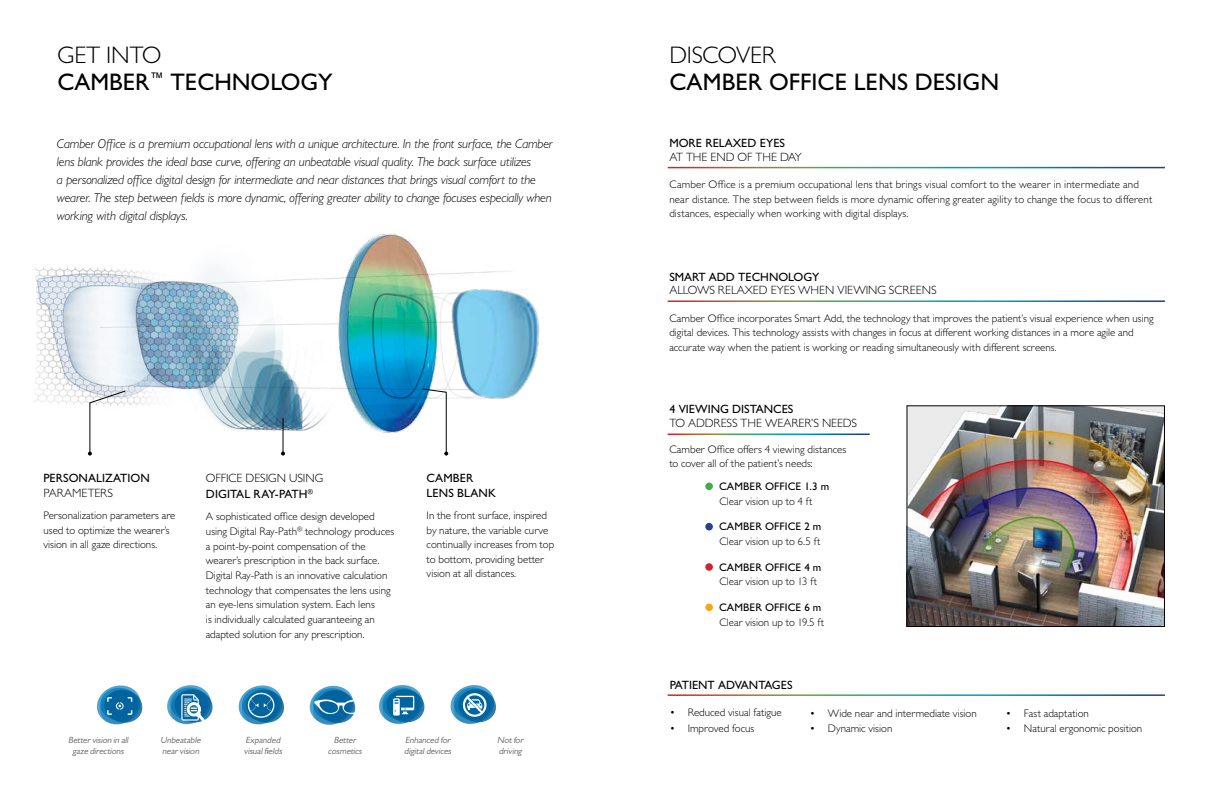
<style>
.page{position:relative;width:1224px;height:792px;background:#fff}
.page>*{position:absolute;margin:0;border:0;box-sizing:border-box;transform-origin:0 0}
.t1{font:500 24px/26.6px "Gill Sans MT Pro";color:#000}
.t2{font:300 24px "Gill Sans MT Pro";letter-spacing:-.01em;color:#000}
.t3{font:italic 300 13px/18px "Gill Sans MT Pro";letter-spacing:-.015em;color:#000}
.t4{font:300 12px/16px "Gill Sans MT Pro";color:#000}
.t5{font:500 12px/14.4px "Gill Sans MT Pro";color:#000}
.t6{font:300 11px/14.6px "Gill Sans MT Pro";color:#000}
.t7{font:500 11px "Gill Sans MT Pro";letter-spacing:.01em;color:#000}
.t8{font:italic 9px/10.8px "Gill Sans MT Pro";color:#636466}
.s1{font-weight:300}
.s2{font-weight:500}
</style>
<div class="page">
<svg style="left:97px;top:685px;width:45px;height:40px"></svg>
<svg style="left:167px;top:685px;width:46px;height:39px"></svg>
<svg style="left:239px;top:685px;width:45px;height:40px"></svg>
<svg style="left:310px;top:686px;width:45px;height:39px"></svg>
<svg style="left:379px;top:685px;width:45px;height:39px"></svg>
<svg style="left:451px;top:685px;width:45px;height:39px"></svg>
<img style="left:35px;top:233px;width:473px;height:204px">
<img style="left:266px;top:279px;width:274px;height:134px">
<svg style="left:421px;top:388px;width:27px;height:68px"></svg>
<svg style="left:88px;top:390px;width:39px;height:66px"></svg>
<hr style="left:283px;top:418px;width:1px;height:36px;background:#000">
<svg style="left:281px;top:452px;width:4px;height:4px"></svg>
<div style="left:705px;top:483px;width:8px;height:7px;background:#41ad49;border-radius:50%"></div>
<div style="left:705px;top:523px;width:8px;height:7px;background:#25408f;border-radius:50%"></div>
<div style="left:705px;top:563px;width:8px;height:8px;background:#d2232a;border-radius:50%"></div>
<div style="left:705px;top:604px;width:8px;height:7px;background:#faa61a;border-radius:50%"></div>
<img style="left:908px;top:407px;width:255px;height:218px">
<div style="left:906px;top:405px;width:259px;height:222px;border:1px solid #000"></div>
<h1 class="t1" style="left:57px;top:42px;width:277px"><span class="s1">GET INTO<br></span>CAMBER<sup>™</sup> TECHNOLOGY</h1>
<p class="t3" style="left:57px;top:134px;width:498px">Camber Office is a premium occupational lens with a unique architecture. In the front surface, the Camber lens blank provides the ideal base curve, offering an unbeatable visual quality. The back surface utilizes<br>a personalized office digital design for intermediate and near distances that brings visual comfort to the wearer. The step between fields is more dynamic, offering greater ability to change focuses especially when working with digital displays.</p>
<p class="t5" style="left:43px;top:471px;width:108px">PERSONALIZATION</p>
<p class="t4" style="left:43px;top:484px;width:71px">PARAMETERS</p>
<p class="t6" style="left:43px;top:508px;width:134px">Personalization parameters are used to optimize the wearer’s vision in all gaze directions.</p>
<p class="t4" style="left:206px;top:470px;width:119px">OFFICE DESIGN USING<br><span class="s2">DIGITAL RAY-PATH</span><sup>®</sup></p>
<p class="t6" style="left:206px;top:509px;width:190px">A sophisticated office design developed using Digital Ray-Path<sup>®</sup> technology produces a point-by-point compensation of the wearer’s prescription in the back surface.<br>Digital Ray-Path is an innovative calculation technology that compensates the lens using an eye-lens simulation system. Each lens<br>is individually calculated guaranteeing an adapted solution for any prescription.</p>
<p class="t5" style="left:427px;top:471px;width:71px">CAMBER<br>LENS BLANK</p>
<p class="t6" style="left:427px;top:508px;width:129px">In the front surface, inspired by nature, the variable curve continually increases from top to bottom, providing better vision at all distances.</p>
<p class="t8" style="left:68px;top:735px;width:64px;text-align:center">Bettervision in all gaze directions</p>
<p class="t8" style="left:161px;top:735px;width:44px">Unbeatable nearvision</p>
<p class="t8" style="left:244px;top:735px;width:42px">Expanded visualfields</p>
<p class="t8" style="left:328px;top:735px;width:37px;text-align:center">Better cosmetics</p>
<p class="t8" style="left:404px;top:735px;width:50px">Enhanced for digitaldevices</p>
<p class="t8" style="left:497px;top:735px;width:30px">Notfor driving</p>
<h1 class="t2" style="left:669px;top:41px;width:108px">DISCOVER</h1>
<h1 class="t1" style="left:669px;top:68px;width:331px">CAMBER OFFICE LENS DESIGN</h1>
<p class="t5" style="left:669px;top:136px;width:117px">MORE RELAXED EYES</p>
<p class="t4" style="left:669px;top:149px;width:134px">AT THE END OF THE DAY</p>
<p class="t6" style="left:669px;top:177px;width:485px">Camber Office is a premium occupational lens that brings visual comfort to the wearer in intermediate and near distance. The step between fields is more dynamic offering greater agility to change the focus to different distances, especially when working with digital displays.</p>
<p class="t5" style="left:669px;top:269px;width:152px">SMART ADD TECHNOLOGY</p>
<p class="t4" style="left:669px;top:282px;width:269px">ALLOWS RELAXED EYES WHEN VIEWING SCREENS</p>
<p class="t6" style="left:669px;top:311px;width:486px">Camber Office incorporates Smart Add, the technology that improves the patient’s visual experience when using digital devices. This technology assists with changes in focus at different working distances in a more agile and accurate way when the patient is working or reading simultaneously with different screens.</p>
<p class="t5" style="left:669px;top:402px;width:126px">4 VIEWING DISTANCES</p>
<p class="t4" style="left:669px;top:415px;width:189px">TO ADDRESS THE WEARER’S NEEDS</p>
<p class="t6" style="left:669px;top:442px;width:178px">Camber Office offers 4 viewing distances to cover all of the patient’s needs:</p>
<p class="t7" style="left:719px;top:480px;width:112px">CAMBER OFFICE 1.3 m</p>
<p class="t6" style="left:719px;top:493px;width:95px">Clear vision up to 4 ft</p>
<p class="t7" style="left:719px;top:520px;width:104px">CAMBER OFFICE 2 m</p>
<p class="t6" style="left:719px;top:534px;width:103px">Clear vision up to 6.5 ft</p>
<p class="t7" style="left:719px;top:561px;width:104px">CAMBER OFFICE 4 m</p>
<p class="t6" style="left:719px;top:574px;width:99px">Clear vision up to 13 ft</p>
<p class="t7" style="left:719px;top:601px;width:104px">CAMBER OFFICE 6 m</p>
<p class="t6" style="left:719px;top:614px;width:106px">Clear vision up to 19.5 ft</p>
<p class="t5" style="left:670px;top:678px;width:124px">PATIENT ADVANTAGES</p>
<p class="t6" style="left:670px;top:705px;width:114px">• Reduced visual fatigue</p>
<p class="t6" style="left:670px;top:721px;width:86px">• Improved focus</p>
<p class="t6" style="left:810px;top:705px;width:168px">• Wide near and intermediate vision</p>
<p class="t6" style="left:810px;top:721px;width:84px">• Dynamic vision</p>
<p class="t6" style="left:1006px;top:705px;width:85px">• Fast adaptation</p>
<p class="t6" style="left:1006px;top:721px;width:138px">• Natural ergonomic position</p>
</div>
